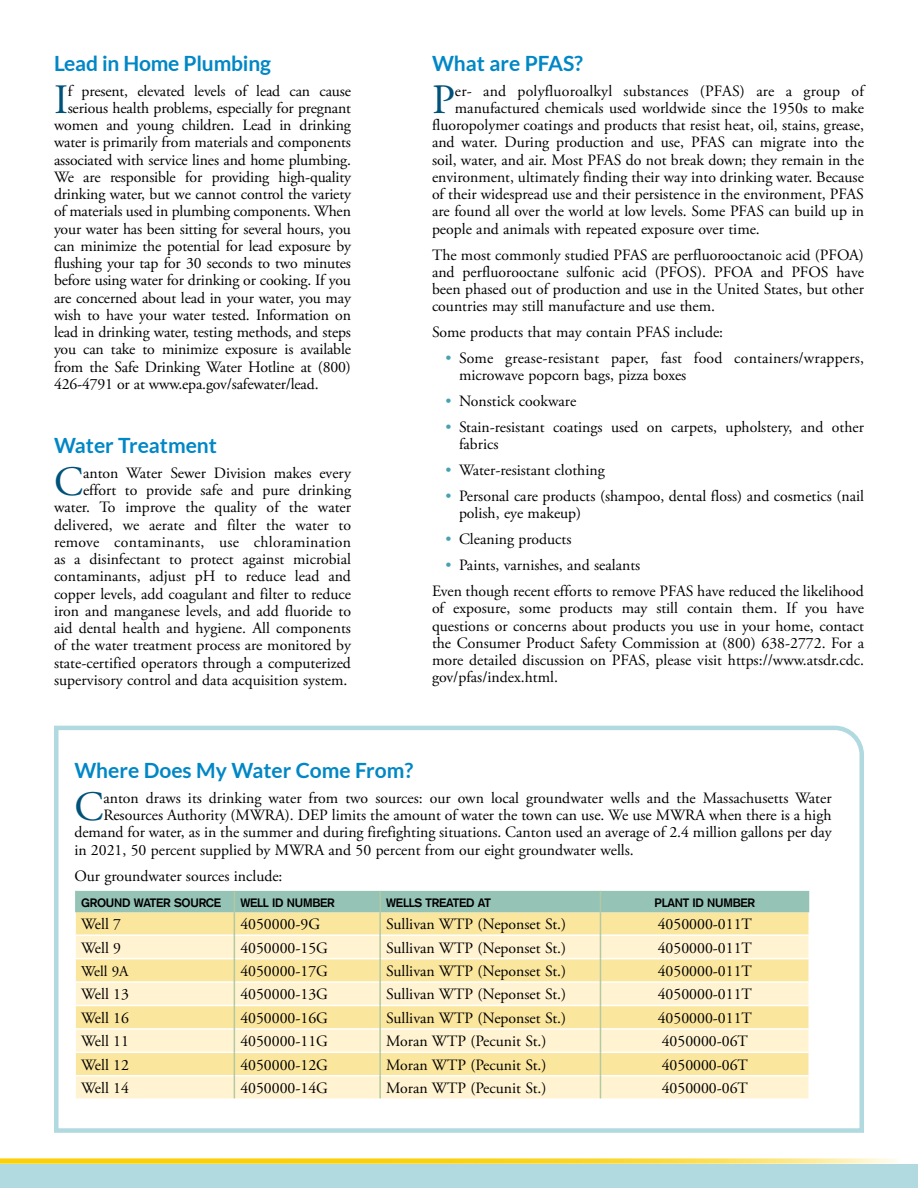
<style>
.page{position:relative;width:918px;height:1188px;background:#fff}
.page>*{position:absolute;margin:0;border:0;box-sizing:border-box;transform-origin:0 0}
.Initial_Cap{font:41.7px "Adobe Garamond Pro";color:#00527a}
.Article_Headline-19{font:700 21px "Lato";color:#0087c6}
.Initial_Cap-2{font:15.75px/17.2px "Adobe Garamond Pro";color:#000}
.First_Paragraph{font:15.75px/17.2px "Adobe Garamond Pro";color:#000;text-align:justify}
.First_Paragraph-2{font:15px "Adobe Garamond Pro";color:#000}
.First_Paragraph-3{font:700 12px "Akzidenz Grotesk";letter-spacing:-.02em;color:#000}
.s1{color:#45a2b5}
</style>
<div class="page">
<svg style="left:54px;top:725px;width:810px;height:408px"></svg>
<div style="left:0;top:1164px;width:918px;height:24px;background:#b1d9e0"></div>
<svg style="left:0;top:1158px;width:896px;height:6px;background:#fbdc4b"></svg>
<p class="Article_Headline-19" style="left:54px;top:51px;width:218px">Lead in Home Plumbing</p>
<p class="Initial_Cap" style="left:54px;top:75px;width:16px">I</p>
<p class="Initial_Cap-2" style="left:68px;top:83px;width:285px">f present, elevated levels of lead can cause</p>
<p class="Initial_Cap-2" style="left:68px;top:100px;width:285px">serious health problems, especially for pregnant</p>
<p class="Initial_Cap-2" style="left:54px;top:117px;width:298px">women and young children. Lead in drinking</p>
<p class="Initial_Cap-2" style="left:54px;top:134px;width:298px">water is primarily from materials and components</p>
<p class="Initial_Cap-2" style="left:54px;top:152px;width:298px">associated with service lines and home plumbing.</p>
<p class="Initial_Cap-2" style="left:54px;top:169px;width:299px">We are responsible for providing high-quality</p>
<p class="Initial_Cap-2" style="left:54px;top:186px;width:298px">drinking water, but we cannot control the variety</p>
<p class="Initial_Cap-2" style="left:54px;top:203px;width:298px">of materials used in plumbing components. When</p>
<p class="Initial_Cap-2" style="left:54px;top:221px;width:299px">your water has been sitting for several hours, you</p>
<p class="Initial_Cap-2" style="left:54px;top:238px;width:299px">can minimize the potential for lead exposure by</p>
<p class="Initial_Cap-2" style="left:54px;top:255px;width:299px">flushing your tap for 30 seconds to two minutes</p>
<p class="Initial_Cap-2" style="left:54px;top:272px;width:298px">before using water for drinking or cooking. If you</p>
<p class="Initial_Cap-2" style="left:54px;top:290px;width:298px">are concerned about lead in your water, you may</p>
<p class="Initial_Cap-2" style="left:54px;top:307px;width:298px">wish to have your water tested. Information on</p>
<p class="Initial_Cap-2" style="left:54px;top:324px;width:299px">lead in drinking water, testing methods, and steps</p>
<p class="Initial_Cap-2" style="left:54px;top:341px;width:298px">you can take to minimize exposure is available</p>
<p class="Initial_Cap-2" style="left:54px;top:359px;width:298px">from the Safe Drinking Water Hotline at (800)</p>
<p class="Initial_Cap-2" style="left:54px;top:376px;width:266px">426-4791 or at www.epa.gov/safewater/lead.</p>
<p class="Article_Headline-19" style="left:54px;top:434px;width:165px">Water Treatment</p>
<p class="Initial_Cap" style="left:54px;top:457px;width:31px">C</p>
<p class="Initial_Cap-2" style="left:54px;top:465px;width:299px;text-align:right">anton Water Sewer Division makes every effort to provide safe and pure drinking water. To improve the quality of the water delivered, we aerate and filter the water to remove contaminants, use chloramination as a disinfectant to protect against microbial contaminants, adjust pH to reduce lead and copper levels, add coagulant and filter to reduce iron and manganese levels, and add fluoride to aid dental health and hygiene. All components of the water treatment process are monitored by state-certified operators through a computerized supervisory control and data acquisition system.</p>
<p class="Article_Headline-19" style="left:432px;top:51px;width:153px">What are PFAS?</p>
<p class="Initial_Cap" style="left:432px;top:75px;width:24px">P</p>
<p class="Initial_Cap-2" style="left:455px;top:83px;width:411px">er- and polyfluoroalkyl substances (PFAS) are a group of</p>
<p class="Initial_Cap-2" style="left:455px;top:100px;width:411px">manufactured chemicals used worldwide since the 1950s to make</p>
<p class="Initial_Cap-2" style="left:432px;top:117px;width:433px">fluoropolymer coatings and products that resist heat, oil, stains, grease,</p>
<p class="Initial_Cap-2" style="left:432px;top:134px;width:433px">and water. During production and use, PFAS can migrate into the</p>
<p class="Initial_Cap-2" style="left:432px;top:152px;width:434px">soil, water, and air. Most PFAS do not break down; they remain in the</p>
<p class="Initial_Cap-2" style="left:432px;top:169px;width:433px">environment, ultimately finding their way into drinking water. Because</p>
<p class="Initial_Cap-2" style="left:432px;top:186px;width:434px">of their widespread use and their persistence in the environment, PFAS</p>
<p class="Initial_Cap-2" style="left:432px;top:203px;width:434px">are found all over the world at low levels. Some PFAS can build up in</p>
<p class="Initial_Cap-2" style="left:432px;top:221px;width:329px">people and animals with repeated exposure over time.</p>
<p class="First_Paragraph" style="left:432px;top:246px;width:434px">The most commonly studied PFAS are perfluorooctanoic acid (PFOA) and perfluorooctane sulfonic acid (PFOS). PFOA and PFOS have been phased out of production and use in the United States, but other countries may still manufacture and use them.</p>
<p class="First_Paragraph" style="left:432px;top:324px;width:293px">Some products that may contain PFAS include:</p>
<p class="Initial_Cap-2" style="left:459px;top:350px;width:407px;text-indent:-14px"><span class="s1">•</span> Some grease-resistant paper, fast food containers/wrappers, microwave popcorn bags, pizza boxes</p>
<p class="Initial_Cap-2" style="left:446px;top:393px;width:132px"><span class="s1">•</span> Nonstick cookware</p>
<p class="Initial_Cap-2" style="left:459px;top:419px;width:407px;text-indent:-14px"><span class="s1">•</span> Stain-resistant coatings used on carpets, upholstery, and other fabrics</p>
<p class="Initial_Cap-2" style="left:446px;top:462px;width:161px"><span class="s1">•</span> Water-resistant clothing</p>
<p class="Initial_Cap-2" style="left:459px;top:488px;width:406px;text-indent:-14px"><span class="s1">•</span> Personal care products (shampoo, dental floss) and cosmetics (nail polish, eye makeup)</p>
<p class="Initial_Cap-2" style="left:446px;top:531px;width:127px"><span class="s1">•</span> Cleaning products</p>
<p class="Initial_Cap-2" style="left:446px;top:557px;width:196px"><span class="s1">•</span> Paints, varnishes, and sealants</p>
<p class="First_Paragraph" style="left:432px;top:583px;width:434px">Even though recent efforts to remove PFAS have reduced the likelihood of exposure, some products may still contain them. If you have questions or concerns about products you use in your home, contact the Consumer Product Safety Commission at (800) 638-2772. For a more detailed discussion on PFAS, please visit https://www.atsdr.cdc. gov/pfas/index.html.</p>
<p class="Article_Headline-19" style="left:74px;top:759px;width:340px">Where Does My Water Come From?</p>
<p class="Initial_Cap" style="left:74px;top:782px;width:31px">C</p>
<p class="Initial_Cap-2" style="left:103px;top:790px;width:730px">anton draws its drinking water from two sources: our own local groundwater wells and the Massachusetts Water</p>
<p class="Initial_Cap-2" style="left:103px;top:807px;width:730px">Resources Authority (MWRA). DEP limits the amount of water the town can use. We use MWRA when there is a high</p>
<p class="Initial_Cap-2" style="left:74px;top:824px;width:759px">demand for water, as in the summer and during firefighting situations. Canton used an average of 2.4 million gallons per day</p>
<p class="Initial_Cap-2" style="left:74px;top:842px;width:561px">in 2021, 50 percent supplied by MWRA and 50 percent from our eight groundwater wells.</p>
<p class="First_Paragraph" style="left:74px;top:868px;width:210px">Our groundwater sources include:</p>
<p class="First_Paragraph-3" style="left:81px;top:895px;width:142px">GROUND WATER SOURCE</p>
<p class="First_Paragraph-3" style="left:240px;top:895px;width:96px">WELL ID NUMBER</p>
<p class="First_Paragraph-3" style="left:386px;top:895px;width:106px">WELLS TREATED AT</p>
<p class="First_Paragraph-3" style="left:655px;top:895px;width:102px">PLANT ID NUMBER</p>
<p class="First_Paragraph" style="left:81px;top:916px;width:42px">Well 7</p>
<p class="First_Paragraph" style="left:240px;top:916px;width:81px">4050000-9G</p>
<p class="First_Paragraph" style="left:386px;top:916px;width:182px">Sullivan WTP (Neponset St.)</p>
<p class="First_Paragraph" style="left:658px;top:916px;width:96px">4050000-011T</p>
<p class="First_Paragraph" style="left:81px;top:940px;width:42px">Well 9</p>
<p class="First_Paragraph" style="left:240px;top:940px;width:89px">4050000-15G</p>
<p class="First_Paragraph" style="left:386px;top:940px;width:182px">Sullivan WTP (Neponset St.)</p>
<p class="First_Paragraph" style="left:658px;top:940px;width:96px">4050000-011T</p>
<p class="First_Paragraph-2" style="left:81px;top:962px;width:49px">Well 9A</p>
<p class="First_Paragraph" style="left:240px;top:963px;width:89px">4050000-17G</p>
<p class="First_Paragraph" style="left:386px;top:963px;width:182px">Sullivan WTP (Neponset St.)</p>
<p class="First_Paragraph" style="left:658px;top:963px;width:96px">4050000-011T</p>
<p class="First_Paragraph" style="left:81px;top:986px;width:49px">Well 13</p>
<p class="First_Paragraph" style="left:240px;top:986px;width:89px">4050000-13G</p>
<p class="First_Paragraph" style="left:386px;top:986px;width:182px">Sullivan WTP (Neponset St.)</p>
<p class="First_Paragraph" style="left:658px;top:986px;width:96px">4050000-011T</p>
<p class="First_Paragraph" style="left:81px;top:1010px;width:49px">Well 16</p>
<p class="First_Paragraph" style="left:240px;top:1010px;width:89px">4050000-16G</p>
<p class="First_Paragraph" style="left:386px;top:1010px;width:182px">Sullivan WTP (Neponset St.)</p>
<p class="First_Paragraph" style="left:658px;top:1010px;width:96px">4050000-011T</p>
<p class="First_Paragraph" style="left:81px;top:1033px;width:49px">Well 11</p>
<p class="First_Paragraph" style="left:240px;top:1033px;width:89px">4050000-11G</p>
<p class="First_Paragraph" style="left:386px;top:1033px;width:162px">Moran WTP (Pecunit St.)</p>
<p class="First_Paragraph" style="left:662px;top:1033px;width:88px">4050000-06T</p>
<p class="First_Paragraph" style="left:81px;top:1057px;width:49px">Well 12</p>
<p class="First_Paragraph" style="left:240px;top:1057px;width:89px">4050000-12G</p>
<p class="First_Paragraph" style="left:386px;top:1057px;width:162px">Moran WTP (Pecunit St.)</p>
<p class="First_Paragraph" style="left:662px;top:1057px;width:88px">4050000-06T</p>
<p class="First_Paragraph" style="left:81px;top:1080px;width:49px">Well 14</p>
<p class="First_Paragraph" style="left:240px;top:1080px;width:89px">4050000-14G</p>
<p class="First_Paragraph" style="left:386px;top:1080px;width:162px">Moran WTP (Pecunit St.)</p>
<p class="First_Paragraph" style="left:662px;top:1080px;width:88px">4050000-06T</p>
</div>
